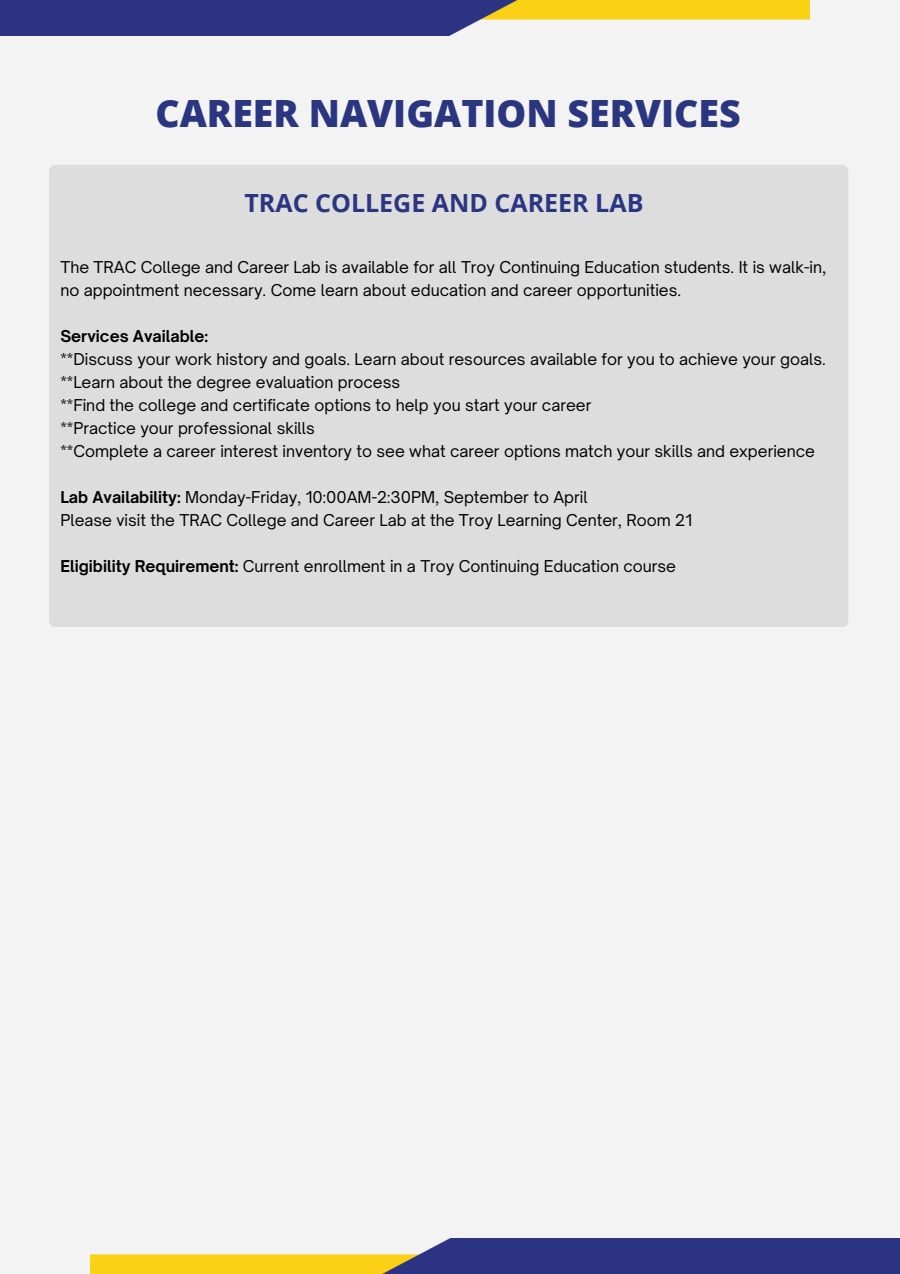
<style>
.page{position:relative;width:900px;height:1274px;background:#f3f3f3}
.page>*{position:absolute;margin:0;border:0;box-sizing:border-box;transform-origin:0 0}
.t1{font:800 37.5px "Open Sans";color:#2b3681}
.t2{font:700 25px "Open Sans";color:#2b3681}
.t3{font:15.62px/23px "Open Sauce One";color:#000}
.t4{font:700 15.62px "Open Sauce One";color:#000}
.s1{font-weight:700}
</style>
<div class="page">
<img style="left:0;top:0;width:810px;height:36px">
<img style="left:90px;top:1238px;width:810px;height:36px">
<div style="left:49px;top:165px;width:799px;height:462px;background:#ddd;border-radius:6px"></div>
<h1 class="t1" style="left:155px;top:87px;width:587px">CAREER NAVIGATION SERVICES</h1>
<h2 class="t2" style="left:244px;top:186px;width:401px">TRAC COLLEGE AND CAREER LAB</h2>
<p class="t3" style="left:60px;top:256px;width:767px">The TRAC College and Career Lab is available for all Troy Continuing Education students. It is walk-in, no appointment necessary. Come learn about education and career opportunities.</p>
<p class="t4" style="left:60px;top:326px;width:149px">Services Available:</p>
<p class="t3" style="left:60px;top:348px;width:767px">**Discuss your work history and goals. Learn about resources available for you to achieve your goals. **Learn about the degree evaluation process<br>**Find the college and certificate options to help you start your career<br>**Practice your professional skills<br>**Complete a career interest inventory to see what career options match your skills and experience</p>
<p class="t3" style="left:60px;top:485px;width:633px"><span class="s1">Lab Availability:</span> Monday-Friday, 10:00AM-2:30PM, September to April<br>Please visit the TRAC College and Career Lab at the Troy Learning Center, Room 21</p>
<p class="t3" style="left:60px;top:554px;width:617px"><span class="s1">Eligibility Requirement:</span> Current enrollment in a Troy Continuing Education course</p>
</div>
